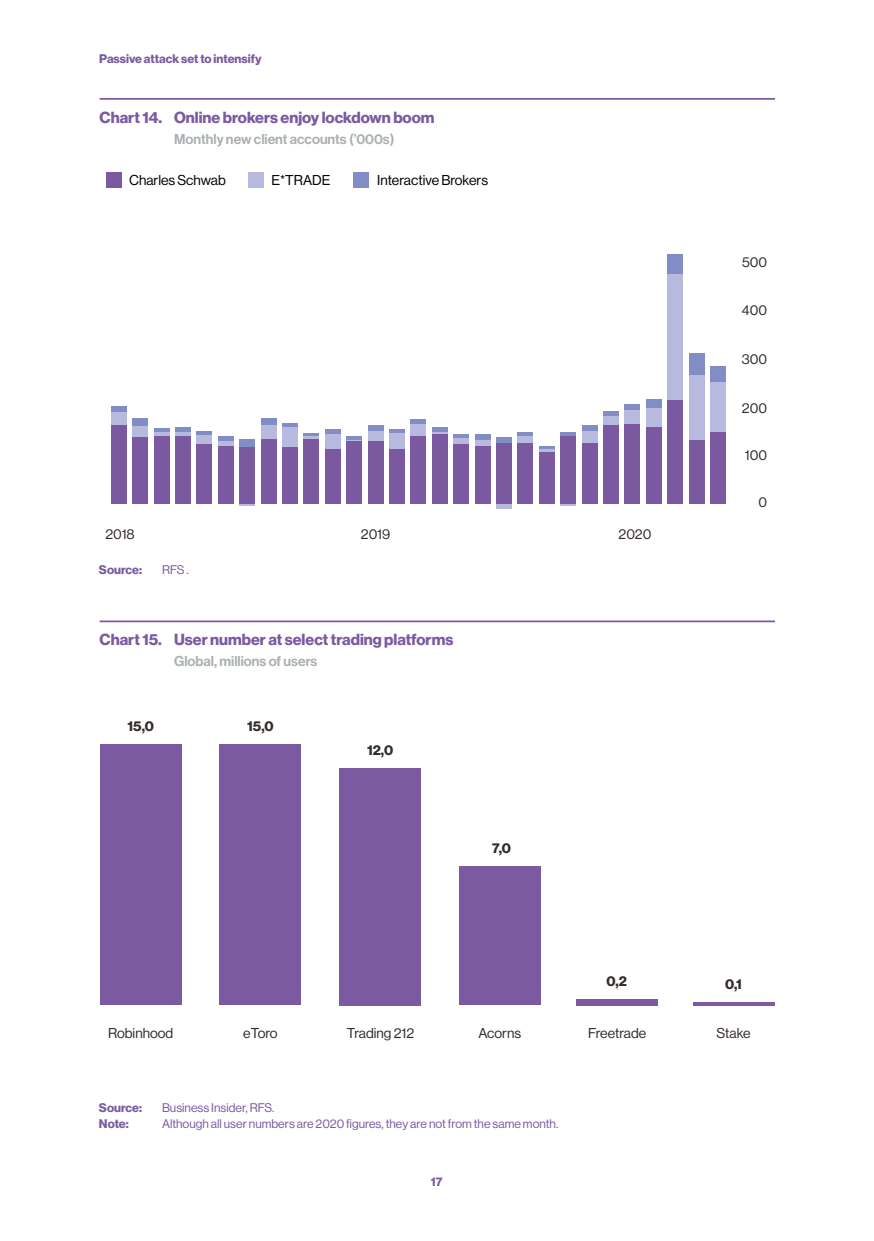
<style>
.page{position:relative;width:874px;height:1241px;background:#fff}
.page>*{position:absolute;margin:0;border:0;box-sizing:border-box;transform-origin:0 0}
.t1{font:15.75px "N Haas Grotesk DS Pro 75 Bd";color:#7b5aa2}
.t2{font:14px "N Haas Grotesk DS Pro 55 Rg";color:#332c29}
.t3{font:14px "N Haas Grotesk DS Pro 65 Md";color:#aab0b3}
.t4{font:14px "N Haas Grotesk DS Pro 55 Rg";color:#000}
.t5{font:14px "N Haas Grotesk DS Pro 75 Bd";color:#332c29}
.t6{font:12.25px "N Haas Grotesk DS Pro 55 Rg";color:#7b5aa2}
.t7{font:12.25px "N Haas Grotesk DS Pro 75 Bd";color:#7b5aa2}
</style>
<div class="page">
<hr style="left:100px;top:98px;width:674px;height:2px;background:#7b5aa2">
<hr style="left:100px;top:620px;width:674px;height:2px;background:#7b5aa2">
<div style="left:111px;top:425px;width:16px;height:78px;background:#7b59a0"></div>
<div style="left:111px;top:412px;width:16px;height:13px;background:#b7bade"></div>
<div style="left:132px;top:425px;width:16px;height:12px;background:#b7bade"></div>
<hr style="left:154px;top:432px;width:15px;height:4px;background:#b7bade">
<hr style="left:175px;top:432px;width:16px;height:4px;background:#b7bade">
<div style="left:196px;top:434px;width:16px;height:10px;background:#b7bade"></div>
<div style="left:218px;top:440px;width:15px;height:5px;background:#b7bade"></div>
<div style="left:261px;top:425px;width:15px;height:14px;background:#b7bade"></div>
<div style="left:282px;top:427px;width:16px;height:20px;background:#b7bade"></div>
<svg style="left:303px;top:435px;width:16px;height:4px"></svg>
<div style="left:325px;top:434px;width:15px;height:15px;background:#b7bade"></div>
<svg style="left:346px;top:439px;width:16px;height:2px"></svg>
<div style="left:367px;top:430px;width:16px;height:11px;background:#b7bade"></div>
<div style="left:389px;top:432px;width:15px;height:16px;background:#b7bade"></div>
<div style="left:410px;top:423px;width:16px;height:13px;background:#b7bade"></div>
<svg style="left:432px;top:432px;width:15px;height:2px"></svg>
<div style="left:453px;top:437px;width:16px;height:7px;background:#b7bade"></div>
<div style="left:474px;top:439px;width:16px;height:7px;background:#b7bade"></div>
<div style="left:517px;top:436px;width:16px;height:6px;background:#b7bade"></div>
<div style="left:581px;top:430px;width:16px;height:13px;background:#b7bade"></div>
<div style="left:602px;top:415px;width:16px;height:10px;background:#b7bade"></div>
<div style="left:624px;top:410px;width:16px;height:14px;background:#b7bade"></div>
<div style="left:645px;top:408px;width:16px;height:19px;background:#b7bade"></div>
<div style="left:667px;top:273px;width:15px;height:127px;background:#b7bade"></div>
<div style="left:688px;top:375px;width:16px;height:65px;background:#b7bade"></div>
<div style="left:709px;top:381px;width:16px;height:51px;background:#b7bade"></div>
<div style="left:709px;top:366px;width:16px;height:15px;background:#838dc5"></div>
<div style="left:688px;top:353px;width:16px;height:22px;background:#838dc5"></div>
<div style="left:667px;top:254px;width:15px;height:19px;background:#838dc5"></div>
<div style="left:645px;top:398px;width:16px;height:9px;background:#838dc5"></div>
<div style="left:624px;top:404px;width:16px;height:6px;background:#838dc5"></div>
<hr style="left:602px;top:411px;width:16px;height:4px;background:#838dc5">
<div style="left:581px;top:425px;width:16px;height:5px;background:#838dc5"></div>
<hr style="left:560px;top:432px;width:15px;height:4px;background:#838dc5">
<hr style="left:538px;top:446px;width:16px;height:3px;background:#838dc5">
<hr style="left:517px;top:432px;width:16px;height:4px;background:#838dc5">
<div style="left:496px;top:437px;width:15px;height:6px;background:#838dc5"></div>
<div style="left:474px;top:434px;width:16px;height:5px;background:#838dc5"></div>
<hr style="left:453px;top:434px;width:16px;height:3px;background:#838dc5">
<div style="left:432px;top:427px;width:15px;height:5px;background:#838dc5"></div>
<div style="left:410px;top:418px;width:16px;height:5px;background:#838dc5"></div>
<hr style="left:389px;top:429px;width:15px;height:3px;background:#838dc5">
<div style="left:367px;top:425px;width:16px;height:5px;background:#838dc5"></div>
<hr style="left:346px;top:436px;width:16px;height:3px;background:#838dc5">
<div style="left:325px;top:429px;width:15px;height:5px;background:#838dc5"></div>
<svg style="left:303px;top:433px;width:16px;height:2px"></svg>
<hr style="left:282px;top:423px;width:16px;height:4px;background:#838dc5">
<div style="left:261px;top:418px;width:15px;height:7px;background:#838dc5"></div>
<div style="left:239px;top:439px;width:16px;height:8px;background:#838dc5"></div>
<hr style="left:218px;top:436px;width:15px;height:4px;background:#838dc5">
<hr style="left:196px;top:431px;width:16px;height:3px;background:#838dc5">
<div style="left:175px;top:427px;width:16px;height:5px;background:#838dc5"></div>
<hr style="left:154px;top:428px;width:15px;height:4px;background:#838dc5">
<div style="left:132px;top:418px;width:16px;height:7px;background:#838dc5"></div>
<div style="left:111px;top:406px;width:16px;height:6px;background:#838dc5"></div>
<svg style="left:539px;top:449px;width:15px;height:2px"></svg>
<svg style="left:560px;top:503px;width:15px;height:2px"></svg>
<div style="left:496px;top:503px;width:15px;height:5px;background:#b7bade"></div>
<hr style="left:239px;top:503px;width:16px;height:3px;background:#b7bade">
<div style="left:132px;top:437px;width:16px;height:66px;background:#7b59a0"></div>
<div style="left:154px;top:436px;width:15px;height:67px;background:#7b59a0"></div>
<div style="left:175px;top:436px;width:16px;height:67px;background:#7b59a0"></div>
<div style="left:196px;top:444px;width:16px;height:59px;background:#7b59a0"></div>
<div style="left:218px;top:445px;width:15px;height:58px;background:#7b59a0"></div>
<div style="left:239px;top:447px;width:16px;height:56px;background:#7b59a0"></div>
<div style="left:261px;top:439px;width:15px;height:64px;background:#7b59a0"></div>
<div style="left:282px;top:447px;width:16px;height:56px;background:#7b59a0"></div>
<div style="left:303px;top:439px;width:16px;height:64px;background:#7b59a0"></div>
<div style="left:325px;top:449px;width:15px;height:54px;background:#7b59a0"></div>
<div style="left:346px;top:441px;width:16px;height:62px;background:#7b59a0"></div>
<div style="left:367px;top:441px;width:16px;height:62px;background:#7b59a0"></div>
<div style="left:389px;top:448px;width:15px;height:55px;background:#7b59a0"></div>
<div style="left:410px;top:436px;width:16px;height:67px;background:#7b59a0"></div>
<div style="left:432px;top:434px;width:15px;height:69px;background:#7b59a0"></div>
<div style="left:453px;top:444px;width:16px;height:59px;background:#7b59a0"></div>
<div style="left:474px;top:446px;width:16px;height:57px;background:#7b59a0"></div>
<div style="left:496px;top:443px;width:15px;height:60px;background:#7b59a0"></div>
<div style="left:517px;top:442px;width:16px;height:61px;background:#7b59a0"></div>
<div style="left:538px;top:451px;width:16px;height:52px;background:#7b59a0"></div>
<div style="left:560px;top:436px;width:15px;height:67px;background:#7b59a0"></div>
<div style="left:581px;top:443px;width:16px;height:60px;background:#7b59a0"></div>
<div style="left:602px;top:425px;width:16px;height:78px;background:#7b59a0"></div>
<div style="left:624px;top:424px;width:16px;height:79px;background:#7b59a0"></div>
<div style="left:645px;top:427px;width:16px;height:76px;background:#7b59a0"></div>
<div style="left:667px;top:400px;width:15px;height:103px;background:#7b59a0"></div>
<div style="left:688px;top:440px;width:16px;height:63px;background:#7b59a0"></div>
<div style="left:709px;top:432px;width:16px;height:71px;background:#7b59a0"></div>
<div style="left:106px;top:172px;width:15px;height:15px;background:#7b59a0"></div>
<div style="left:248px;top:172px;width:16px;height:15px;background:#b7bade"></div>
<div style="left:353px;top:172px;width:15px;height:15px;background:#838dc5"></div>
<div style="left:100px;top:744px;width:81px;height:261px;background:#7b5aa2"></div>
<div style="left:220px;top:744px;width:81px;height:261px;background:#7b5aa2"></div>
<div style="left:339px;top:768px;width:81px;height:237px;background:#7b5aa2"></div>
<div style="left:459px;top:866px;width:81px;height:139px;background:#7b5aa2"></div>
<div style="left:576px;top:998px;width:81px;height:7px;background:#7b5aa2"></div>
<svg style="left:693px;top:1002px;width:80px;height:3px"></svg>
<p class="t7" style="left:99px;top:51px;width:164px">Passive attack set to intensify</p>
<p class="t1" style="left:100px;top:108px;width:336px">Chart 14. Online brokers enjoy lockdown boom</p>
<p class="t3" style="left:174px;top:131px;width:222px">Monthly new client accounts (’000s)</p>
<p class="t4" style="left:129px;top:172px;width:98px">Charles Schwab</p>
<p class="t4" style="left:271px;top:172px;width:60px">E*TRADE</p>
<p class="t4" style="left:377px;top:172px;width:112px">Interactive Brokers</p>
<p class="t2" style="left:105px;top:526px;width:31px">2018</p>
<p class="t2" style="left:361px;top:526px;width:31px">2019</p>
<p class="t2" style="left:618px;top:526px;width:34px">2020</p>
<p class="t7" style="left:99px;top:562px;width:45px">Source:</p>
<p class="t6" style="left:162px;top:563px;width:28px">RFS .</p>
<p class="t1" style="left:100px;top:630px;width:355px">Chart 15. User number at select trading platforms</p>
<p class="t3" style="left:174px;top:653px;width:145px">Global, millions of users</p>
<p class="t5" style="left:127px;top:718px;width:28px">15,0</p>
<p class="t5" style="left:247px;top:718px;width:28px">15,0</p>
<p class="t5" style="left:367px;top:741px;width:28px">12,0</p>
<p class="t5" style="left:492px;top:839px;width:20px">7,0</p>
<p class="t2" style="left:741px;top:254px;width:27px">500</p>
<p class="t2" style="left:741px;top:302px;width:27px">400</p>
<p class="t2" style="left:741px;top:351px;width:27px">300</p>
<p class="t2" style="left:741px;top:400px;width:27px">200</p>
<p class="t2" style="left:744px;top:447px;width:24px">100</p>
<p class="t2" style="left:758px;top:494px;width:10px">0</p>
<p class="t5" style="left:606px;top:972px;width:22px">0,2</p>
<p class="t5" style="left:724px;top:975px;width:18px">0,1</p>
<p class="t2" style="left:108px;top:1024px;width:67px">Robinhood</p>
<p class="t2" style="left:243px;top:1024px;width:36px">eToro</p>
<p class="t2" style="left:347px;top:1024px;width:69px">Trading 212</p>
<p class="t2" style="left:478px;top:1024px;width:44px">Acorns</p>
<p class="t2" style="left:587px;top:1024px;width:60px">Freetrade</p>
<p class="t2" style="left:716px;top:1024px;width:36px">Stake</p>
<p class="t7" style="left:99px;top:1100px;width:45px">Source:</p>
<p class="t6" style="left:162px;top:1100px;width:114px">Business Insider, RFS.</p>
<p class="t7" style="left:99px;top:1116px;width:31px">Note:</p>
<p class="t6" style="left:162px;top:1116px;width:397px">Although all user numbers are 2020 figures, they are not from the same month.</p>
<p class="t7" style="left:430px;top:1174px;width:13px">17</p>
</div>
